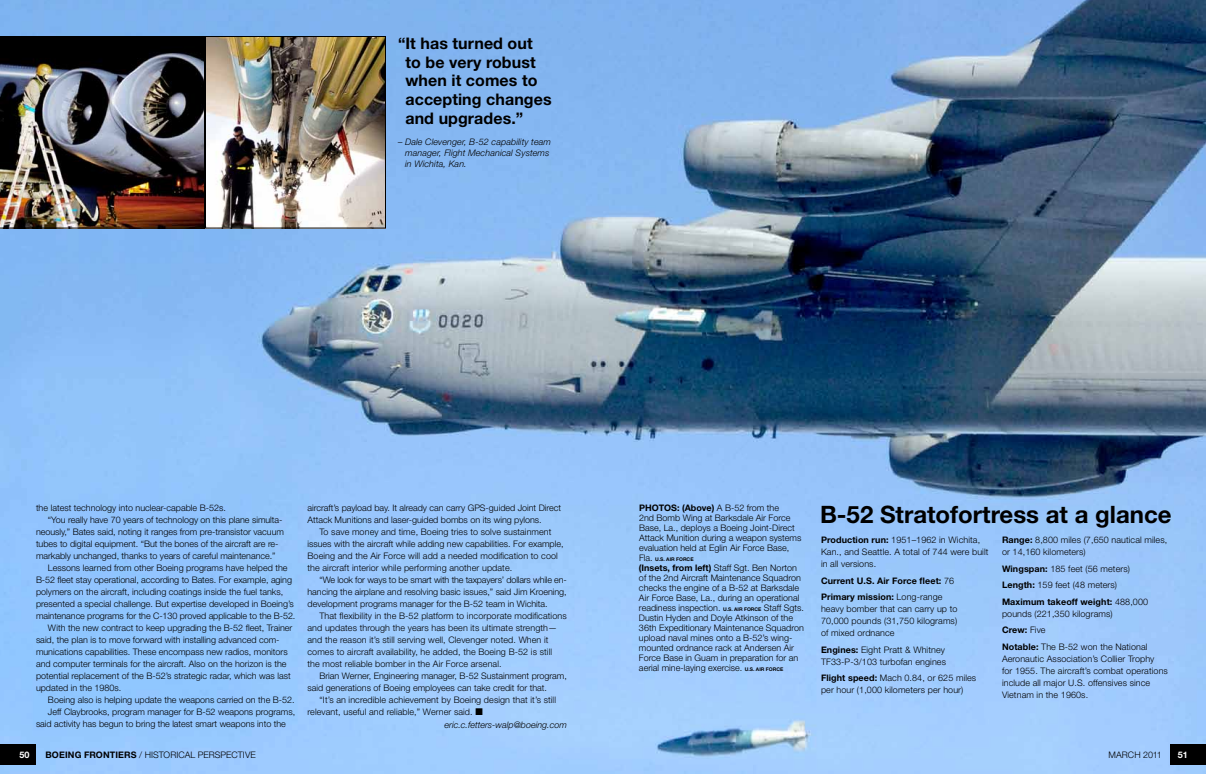
<style>
.page{position:relative;width:1206px;height:774px;background:#fff}
.page>*{position:absolute;margin:0;border:0;box-sizing:border-box;transform-origin:0 0}
.t1{font:700 24px "Helvetica Neue";color:#000}
.t2{font:700 16px/19px "Helvetica Neue";letter-spacing:.005em;color:#000}
.t3{font:300 9px/12px "Helvetica Neue";color:#000}
.t4{font:italic 300 9px/11px "Helvetica Neue";letter-spacing:.01em;color:#000}
.t5{font:700 9px/16.5px "Helvetica Neue";letter-spacing:.01em;color:#000}
.t6{font:700 9px "Helvetica Neue";color:#fff}
.t7{font:700 5px "Helvetica Neue";color:#000}
.s1{font-weight:700}
.s2{font-weight:300;font-size:9px}
.s3{font-weight:700;font-size:5px}
.s4{font-weight:300}
</style>
<div class="page">
<img style="left:0;top:0;width:1206px;height:774px">
<div style="left:1170px;top:744px;width:36px;height:20px;background:#000"></div>
<div style="left:0;top:744px;width:36px;height:20px;background:#000"></div>
<img style="left:207px;top:38px;width:177px;height:189px">
<div style="left:205px;top:36px;width:181px;height:193px;border:1px solid #000"></div>
<img style="left:0;top:36px;width:205px;height:193px">
<h2 class="t2" style="left:405px;top:33px;width:148px;text-indent:-7px">“It has turned out to be very robust when it comes to accepting changes and upgrades.”</h2>
<p class="t4" style="left:405px;top:136px;width:147px;text-indent:-7px">– Dale Clevenger, B-52 capability team manager, Flight Mechanical Systems in Wichita, Kan.</p>
<p class="t3" style="left:36px;top:502px;width:191px">the latest technology into nuclear-capable B-52s.</p>
<p class="t3" style="left:48px;top:514px;width:236px">“You really have 70 years of technology on this plane simulta-</p>
<p class="t3" style="left:36px;top:526px;width:249px">neously,” Bates said, noting it ranges from pre-transistor vacuum</p>
<p class="t3" style="left:36px;top:538px;width:244px">tubes to digital equipment. “But the bones of the aircraft are re-</p>
<p class="t3" style="left:36px;top:550px;width:241px">markably unchanged, thanks to years of careful maintenance.”</p>
<p class="t3" style="left:48px;top:562px;width:241px">Lessons learned from other Boeing programs have helped the</p>
<p class="t3" style="left:36px;top:574px;width:258px">B-52 fleet stay operational, according to Bates. For example, aging</p>
<p class="t3" style="left:36px;top:586px;width:249px">polymers on the aircraft, including coatings inside the fuel tanks,</p>
<p class="t3" style="left:36px;top:598px;width:259px">presented a special challenge. But expertise developed in Boeing’s</p>
<p class="t3" style="left:36px;top:610px;width:261px">maintenance programs for the C-130 proved applicable to the B-52.</p>
<p class="t3" style="left:48px;top:622px;width:246px">With the new contract to keep upgrading the B-52 fleet, Trainer</p>
<p class="t3" style="left:36px;top:634px;width:245px">said, the plan is to move forward with installing advanced com-</p>
<p class="t3" style="left:36px;top:646px;width:253px">munications capabilities. These encompass new radios, monitors</p>
<p class="t3" style="left:36px;top:658px;width:252px">and computer terminals for the aircraft. Also on the horizon is the</p>
<p class="t3" style="left:36px;top:670px;width:256px">potential replacement of the B-52’s strategic radar, which was last</p>
<p class="t3" style="left:36px;top:682px;width:87px">updated in the 1980s.</p>
<p class="t3" style="left:48px;top:694px;width:248px">Boeing also is helping update the weapons carried on the B-52.</p>
<p class="t3" style="left:48px;top:706px;width:249px">Jeff Claybrooks, program manager for B-52 weapons programs,</p>
<p class="t3" style="left:36px;top:718px;width:251px">said activity has begun to bring the latest smart weapons into the</p>
<p class="t3" style="left:308px;top:502px;width:255px">aircraft’s payload bay. It already can carry GPS-guided Joint Direct<br>Attack Munitions and laser-guided bombs on its wing pylons.</p>
<p class="t3" style="left:308px;top:526px;width:258px;text-indent:12px">To save money and time, Boeing tries to solve sustainment issues with the aircraft while adding new capabilities. For example, Boeing and the Air Force will add a needed modification to cool the aircraft interior while performing another update.</p>
<p class="t3" style="left:308px;top:574px;width:261px;text-align:justify;text-indent:12px">“We look for ways to be smart with the taxpayers’ dollars while en&shy;hancing the airplane and resolving basic issues,” said Jim Kroening, development programs manager for the B-52 team in Wichita.</p>
<p class="t3" style="left:308px;top:610px;width:261px;text-indent:12px">That flexibility in the B-52 platform to incorporate modifications and updates through the years has been its ultimate strength— and the reason it’s still serving well, Clevenger noted. When it comes to aircraft availability, he added, the Boeing B-52 is still<br>the most reliable bomber in the Air Force arsenal.</p>
<p class="t3" style="left:308px;top:670px;width:261px;text-indent:12px">Brian Werner, Engineering manager, B-52 Sustainment program, said generations of Boeing employees can take credit for that.</p>
<p class="t3" style="left:308px;top:694px;width:250px;text-indent:12px">“It’s an incredible achievement by Boeing design that it’s still relevant, useful and reliable,” Werner said. ■</p>
<p class="t4" style="left:445px;top:719px;width:124px">eric.c.fetters-walp@boeing.com</p>
<p class="t3" style="left:639px;top:503px;width:164px;line-height:10px"><span class="s1">PH OTOS: (Above)</span> A B-52 from the<br>2nd Bomb Wing at Barksdale Air Force Base, La., deploys a Boeing Joint-Direct Attack Munition during a weapon systems evaluation held at Eglin Air Force Base,</p>
<p class="t7" style="left:639px;top:556px;width:56px"><span class="s2">Fla.</span> U.S. AIR FORCE</p>
<p class="t3" style="left:639px;top:563px;width:167px;line-height:10px"><span class="s1">(Insets, from left)</span> Staff Sgt. Ben Norton of the 2nd Aircraft Maintenance Squadron checks the engine of a B-52 at Barksdale Air Force Base, La., during an operational readiness inspection. <span class="s3">U.S. AIR FORCE</span> Staff Sgts.<br>Dustin Hyden and Doyle Atkinson of the 36th Expeditionary Maintenance Squadron upload naval mines onto a B-52’s wing&shy;mounted ordnance rack at Andersen Air Force Base in Guam in preparation for an aerial mine-laying exercise. <span class="s3">U.S. AIR FORCE</span></p>
<h1 class="t1" style="left:820px;top:499px;width:353px">B-52 Stratofortress at a glance</h1>
<p class="t3" style="left:1002px;top:534px;width:167px"><span class="s1">Range:</span> 8,800 miles (7,650 nautical miles, or 14,160 kilometers)</p>
<p class="t3" style="left:1002px;top:560px;width:148px;line-height:16.5px"><span class="s1">Wingspan:</span> 185 feet (56 meters)<br><span class="s1">Length:</span> 159 feet (48 meters)<br><span class="s1">Maximum takeoff weight:</span> 488,000</p>
<p class="t3" style="left:1002px;top:605px;width:147px;line-height:16.5px">pounds (221,350 kilograms)<br><span class="s1">Crew:</span> Five<br><span class="s1">Notable:</span> The B-52 won the National</p>
<p class="t3" style="left:1002px;top:652px;width:167px">Aeronautic Association’s Collier Trophy<br>for 1955. The aircraft’s combat operations include all major U.S. offensives since Vietnam in the 1960s.</p>
<p class="t3" style="left:821px;top:534px;width:169px"><span class="s1">Production run:</span> 1951–1962 in Wichita,<br>Kan., and Seattle. A total of 744 were built in all versions.</p>
<p class="t5" style="left:821px;top:572px;width:135px">Current U.S. Air Force fleet: <span class="s4">76<br></span>Primary mission: <span class="s4">Long-range</span></p>
<p class="t3" style="left:821px;top:603px;width:138px;text-align:justify">heavy bomber that can carry up to 70,000 pounds (31,750 kilograms) of mixed ordnance</p>
<p class="t3" style="left:821px;top:643px;width:127px"><span class="s1">Engines:</span> Eight Pratt &amp; Whitney<br>TF33-P-3/103 turbofan engines</p>
<p class="t3" style="left:821px;top:672px;width:157px"><span class="s1">Flight speed:</span> Mach 0.84, or 625 miles per hour (1,000 kilometers per hour)</p>
<p class="t6" style="left:20px;top:749px;width:12px">50</p>
<p class="t3" style="left:46px;top:748px;width:212px"><span class="s1">BOEING FRONTIERS</span> / HISTORICAL PERSPECTIVE</p>
<p class="t3" style="left:1109px;top:748px;width:55px">MARCH 2011</p>
<p class="t6" style="left:1178px;top:749px;width:12px">51</p>
</div>
